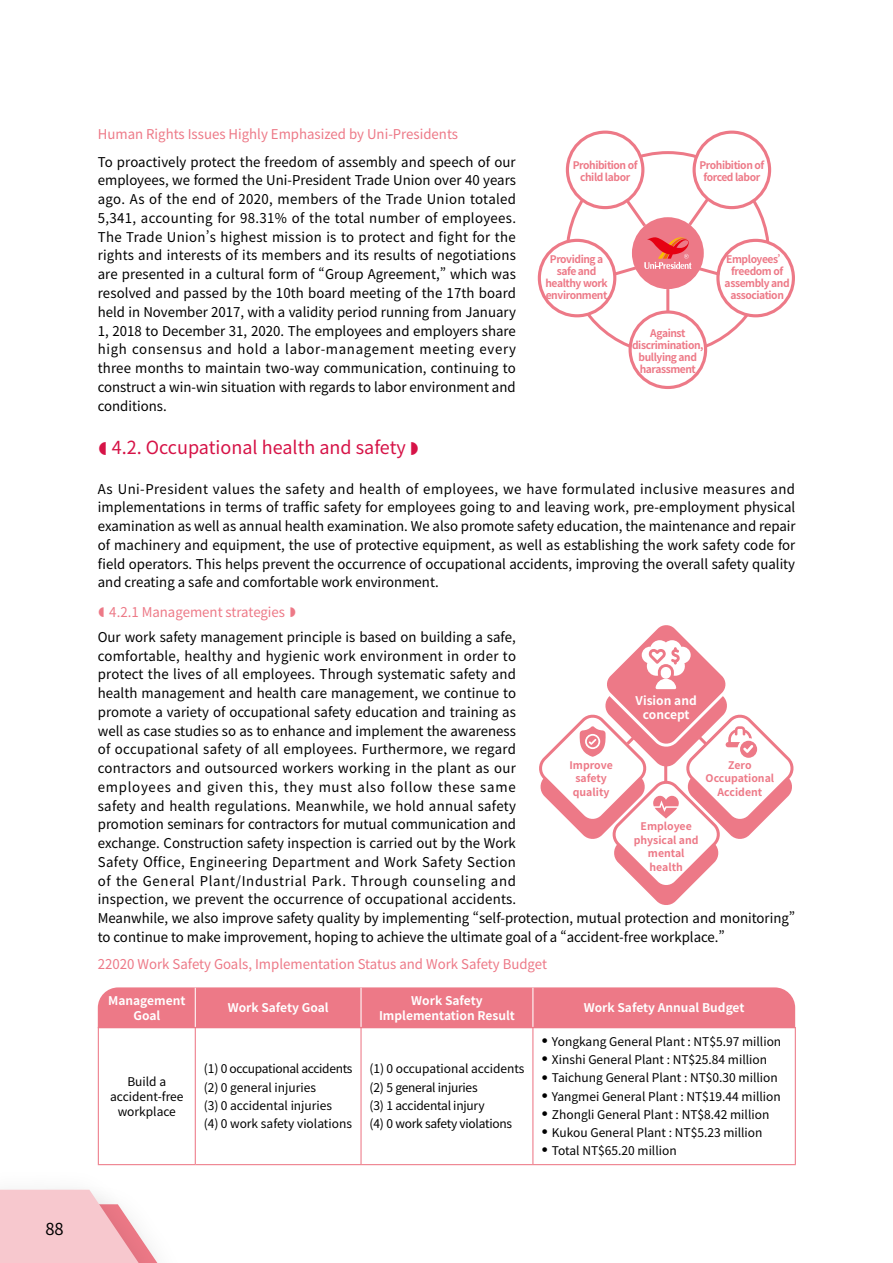
<style>
.page{position:relative;width:893px;height:1263px;background:#fff}
.page>*{position:absolute;margin:0;border:0;box-sizing:border-box;transform-origin:0 0}
.t1{font:18px "Noto Sans CJ Ktc";color:#d61347}
.t2{font:16.5px "Noto Sans CJ Ktc";color:#000}
.t3{font:13.5px/18.8px "Noto Sans CJ Ktc";color:#000;text-align:justify}
.t4{font:13.5px "Noto Sans CJ Ktc";color:#ed7987}
.t5{font:12px/18.1px "Noto Sans CJ Ktc";color:#000}
.t6{font:700 12px/15px "Noto Sans CJ Ktc";color:#fff;text-align:center}
.t7{font:12px/18.1px "Noto Sans CJ Ktc";letter-spacing:-.02em;color:#000}
.t8{font:700 10.5px/12px "Noto Sans CJ Ktc";letter-spacing:-.04em;color:#ed7987;text-align:center}
.t9{font:700 10.5px/13.5px "Noto Sans CJ Ktc";color:#ed7987;text-align:center}
</style>
<div class="page">
<div style="left:98px;top:987px;width:697px;height:40px;background:#ed7987"></div>
<svg style="left:0;top:1190px;width:166px;height:73px"></svg>
<div style="left:632px;top:217px;width:72px;height:72px;background:#ed7987;border-radius:50%"></div>
<div style="left:566px;top:131px;width:78px;height:78px;border:3px solid #ed7987;border-radius:50%"></div>
<div style="left:716px;top:239px;width:79px;height:78px;border:3px solid #ed7987;border-radius:50%"></div>
<div style="left:693px;top:131px;width:78px;height:78px;border:3px solid #ed7987;border-radius:50%"></div>
<div style="left:629px;top:310px;width:78px;height:79px;border:3px solid #ed7987;border-radius:50%"></div>
<div style="left:538px;top:239px;width:78px;height:78px;border:3px solid #ed7987;border-radius:50%"></div>
<svg style="left:623px;top:196px;width:26px;height:34px"></svg>
<svg style="left:685px;top:194px;width:27px;height:35px"></svg>
<hr style="left:666px;top:289px;width:3px;height:23px;background:#ed7987">
<svg style="left:610px;top:237px;width:113px;height:41px"></svg>
<svg style="left:539px;top:625px;width:255px;height:280px"></svg>
<hr style="left:195px;top:988px;width:1px;height:39px;background:#fff">
<hr style="left:360px;top:988px;width:2px;height:39px;background:#fff">
<hr style="left:532px;top:988px;width:1px;height:39px;background:#fff">
<hr style="left:98px;top:1027px;width:97px;height:1px;background:#ed7987">
<hr style="left:98px;top:1028px;width:1px;height:136px;background:#ed7987">
<hr style="left:195px;top:1027px;width:166px;height:1px;background:#ed7987">
<hr style="left:195px;top:1028px;width:1px;height:136px;background:#ed7987">
<hr style="left:361px;top:1027px;width:172px;height:1px;background:#ed7987">
<hr style="left:360px;top:1028px;width:2px;height:136px;background:#ed7987">
<hr style="left:533px;top:1027px;width:263px;height:1px;background:#ed7987">
<hr style="left:532px;top:1028px;width:1px;height:136px;background:#ed7987">
<hr style="left:795px;top:1028px;width:1px;height:136px;background:#ed7987">
<hr style="left:98px;top:1164px;width:97px;height:1px;background:#ed7987">
<hr style="left:195px;top:1164px;width:166px;height:1px;background:#ed7987">
<hr style="left:361px;top:1164px;width:172px;height:1px;background:#ed7987">
<hr style="left:533px;top:1164px;width:263px;height:1px;background:#ed7987">
<p class="t2" style="left:45px;top:1219px;width:20px">88</p>
<p class="t4" style="left:98px;top:127px;width:362px">Human Rights Issues Highly Emphasized by Uni-Presidents</p>
<p class="t3" style="left:98px;top:153px;width:420px">To proactively protect the freedom of assembly and speech of our employees, we formed the Uni-President Trade Union over 40 years ago. As of the end of 2020, members of the Trade Union totaled 5,341, accounting for 98.31% of the total number of employees.<br>The Trade Union’s highest mission is to protect and fight for the rights and interests of its members and its results of negotiations are presented in a cultural form of “Group Agreement,” which was resolved and passed by the 10th board meeting of the 17th board held in November 2017, with a validity period running from January 1, 2018 to December 31, 2020. The employees and employers share high consensus and hold a labor-management meeting every three months to maintain two-way communication, continuing to construct a win-win situation with regards to labor environment and conditions.</p>
<h1 class="t1" style="left:112px;top:438px;width:296px">4.2. Occupational health and safety</h1>
<p class="t3" style="left:98px;top:479px;width:699px">As Uni-President values the safety and health of employees, we have formulated inclusive measures and implementations in terms of traffic safety for employees going to and leaving work, pre-employment physical examination as well as annual health examination. We also promote safety education, the maintenance and repair of machinery and equipment, the use of protective equipment, as well as establishing the work safety code for field operators. This helps prevent the occurrence of occupational accidents, improving the overall safety quality and creating a safe and comfortable work environment.</p>
<p class="t4" style="left:109px;top:604px;width:177px">4.2.1 Management strategies</p>
<p class="t3" style="left:98px;top:628px;width:699px;text-align:left">Our work safety management principle is based on building a safe,<br>comfortable, healthy and hygienic work environment in order to<br>protect the lives of all employees. Through systematic safety and<br>health management and health care management, we continue to<br>promote a variety of occupational safety education and training as<br>well as case studies so as to enhance and implement the awareness<br>of occupational safety of all employees. Furthermore, we regard<br>contractors and outsourced workers working in the plant as our<br>employees and given this, they must also follow these same<br>safety and health regulations. Meanwhile, we hold annual safety<br>promotion seminars for contractors for mutual communication and<br>exchange. Construction safety inspection is carried out by the Work<br>Safety Office, Engineering Department and Work Safety Section<br>of the General Plant/Industrial Park. Through counseling and<br>inspection, we prevent the occurrence of occupational accidents.<br>Meanwhile, we also improve safety quality by implementing “self-protection, mutual protection and monitoring” to continue to make improvement, hoping to achieve the ultimate goal of a “accident-free workplace.”</p>
<p class="t4" style="left:98px;top:956px;width:451px">22020 Work Safety Goals, Implementation Status and Work Safety Budget</p>
<p class="t6" style="left:108px;top:993px;width:79px">Management<br>Goal</p>
<p class="t6" style="left:228px;top:1000px;width:102px">Work Safety Goal</p>
<p class="t6" style="left:379px;top:993px;width:137px">Work Safety<br>Implementation Result</p>
<p class="t6" style="left:584px;top:1000px;width:162px">Work Safety Annual Budget</p>
<p class="t8" style="left:573px;top:160px;width:66px">Prohibition of child labor</p>
<p class="t8" style="left:699px;top:160px;width:66px">Prohibition of forced labor</p>
<p class="t8" style="left:725px;top:253px;width:67px">Employees’ freedom of assembly and association</p>
<p class="t8" style="left:545px;top:253px;width:64px">Providing a safe and healthy work environment</p>
<p class="t8" style="left:632px;top:327px;width:73px">Against discrimination, bullying and harassment</p>
<p class="t6" style="left:636px;top:694px;width:63px;line-height:13.5px">Vision and concept</p>
<p class="t9" style="left:706px;top:758px;width:70px">Zero<br>Occupational<br>Accident</p>
<p class="t9" style="left:569px;top:758px;width:45px">Improve safety quality</p>
<p class="t9" style="left:634px;top:820px;width:66px">Employee physical and mental health</p>
<p class="t5" style="left:110px;top:1074px;width:75px;line-height:15px;text-align:center">Build a accident-free workplace</p>
<p class="t5" style="left:204px;top:1060px;width:150px">(1) 0 occupational accidents (2) 0 general injuries<br>(3) 0 accidental injuries<br>(4) 0 work safety violations</p>
<p class="t7" style="left:370px;top:1060px;width:156px">(1) 0 occupational accidents (2) 5 general injuries<br>(3) 1 accidental injury<br>(4) 0 work safety violations</p>
<p class="t5" style="left:552px;top:1033px;width:231px">Yongkang General Plant : NT$5.97 million Xinshi General Plant : NT$25.84 million Taichung General Plant : NT$0.30 million Yangmei General Plant : NT$19.44 million Zhongli General Plant : NT$8.42 million Kukou General Plant : NT$5.23 million Total NT$65.20 million</p>
</div>
